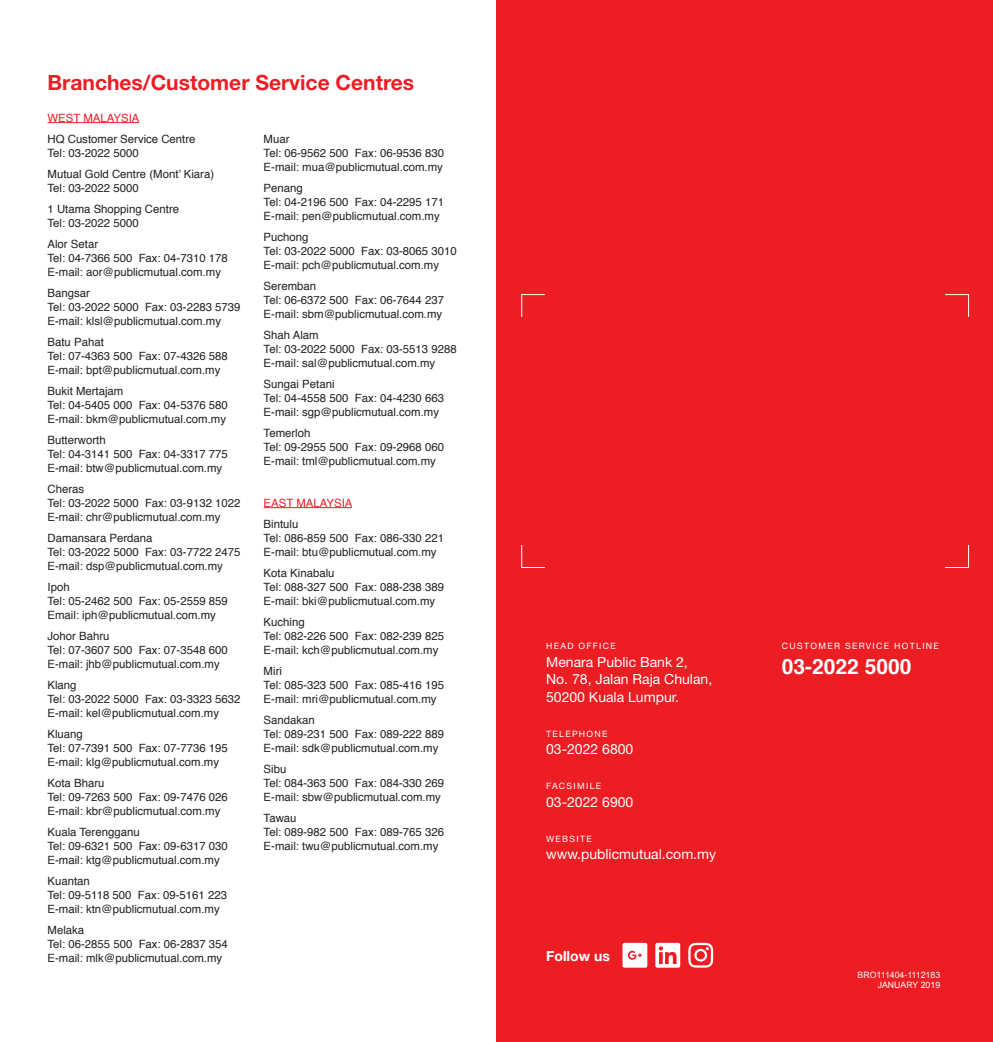
<style>
.page{position:relative;width:993px;height:1042px;background:#fff}
.page>*{position:absolute;margin:0;border:0;box-sizing:border-box;transform-origin:0 0}
.t1{font:700 21px "Helvetica Neue LT Std";color:#ed1d24}
.t2{font:700 21px "Helvetica";color:#fff}
.t3{font:14px/17.5px "Helvetica Neue LT Std";color:#fff}
.t4{font:700 14px "Helvetica Neue";color:#fff}
.t5{font:11.38px/14px "Helvetica";color:#231f20}
.t6{font:11.38px "Helvetica";color:#ed1d24}
.t7{font:8.75px "Helvetica Neue LT Std";letter-spacing:.15em;color:#fff}
.t8{font:8.75px/10.5px "Arial";color:#fff;text-align:right}
</style>
<div class="page">
<div style="left:496px;top:0;width:496px;height:1042px;background:#ed1d24"></div>
<div style="left:655px;top:943px;width:25px;height:24px;background:#fff;border-radius:2px"></div>
<svg style="left:658px;top:946px;width:18px;height:18px"></svg>
<div style="left:622px;top:943px;width:25px;height:24px;background:#fff;border-radius:2px"></div>
<svg style="left:627px;top:950px;width:14px;height:10px"></svg>
<svg style="left:688px;top:943px;width:25px;height:24px"></svg>
<hr style="left:47px;top:122px;width:92px;height:1px;background:#ed1d24">
<hr style="left:263px;top:507px;width:89px;height:1px;background:#ed1d24">
<h1 class="t1" style="left:47px;top:70px;width:368px">Branches/Customer Service Centres</h1>
<p class="t6" style="left:47px;top:109px;width:93px">WEST MALAYSIA</p>
<p class="t5" style="left:47px;top:132px;width:149px">HQ Customer Service Centre<br>Tel: 03-2022 5000</p>
<p class="t5" style="left:47px;top:167px;width:168px">Mutual Gold Centre (Mont’ Kiara)<br>Tel: 03-2022 5000</p>
<p class="t5" style="left:47px;top:202px;width:133px">1 Utama Shopping Centre<br>Tel: 03-2022 5000</p>
<p class="t5" style="left:47px;top:237px;width:182px">Alor Setar<br>Tel: 04-7366 500 Fax: 04-7310 178<br>E-mail: aor@publicmutual.com.my</p>
<p class="t5" style="left:47px;top:286px;width:194px">Bangsar<br>Tel: 03-2022 5000 Fax: 03-2283 5739<br>E-mail: klsl@publicmutual.com.my</p>
<p class="t5" style="left:47px;top:335px;width:182px">Batu Pahat<br>Tel: 07-4363 500 Fax: 07-4326 588<br>E-mail: bpt@publicmutual.com.my</p>
<p class="t5" style="left:47px;top:384px;width:182px">Bukit Mertajam<br>Tel: 04-5405 000 Fax: 04-5376 580<br>E-mail: bkm@publicmutual.com.my</p>
<p class="t5" style="left:47px;top:433px;width:182px">Butterworth<br>Tel: 04-3141 500 Fax: 04-3317 775<br>E-mail: btw@publicmutual.com.my</p>
<p class="t5" style="left:47px;top:482px;width:194px">Cheras<br>Tel: 03-2022 5000 Fax: 03-9132 1022<br>E-mail: chr@publicmutual.com.my</p>
<p class="t5" style="left:47px;top:531px;width:194px">Damansara Perdana<br>Tel: 03-2022 5000 Fax: 03-7722 2475<br>E-mail: dsp@publicmutual.com.my</p>
<p class="t5" style="left:47px;top:580px;width:182px">Ipoh<br>Tel: 05-2462 500 Fax: 05-2559 859<br>Email: iph@publicmutual.com.my</p>
<p class="t5" style="left:47px;top:629px;width:182px">Johor Bahru<br>Tel: 07-3607 500 Fax: 07-3548 600<br>E-mail: jhb@publicmutual.com.my</p>
<p class="t5" style="left:47px;top:678px;width:194px">Klang<br>Tel: 03-2022 5000 Fax: 03-3323 5632<br>E-mail: kel@publicmutual.com.my</p>
<p class="t5" style="left:47px;top:727px;width:182px">Kluang<br>Tel: 07-7391 500 Fax: 07-7736 195<br>E-mail: klg@publicmutual.com.my</p>
<p class="t5" style="left:47px;top:776px;width:182px">Kota Bharu<br>Tel: 09-7263 500 Fax: 09-7476 026<br>E-mail: kbr@publicmutual.com.my</p>
<p class="t5" style="left:47px;top:825px;width:182px">Kuala Terengganu<br>Tel: 09-6321 500 Fax: 09-6317 030<br>E-mail: ktg@publicmutual.com.my</p>
<p class="t5" style="left:47px;top:874px;width:181px">Kuantan<br>Tel: 09-5118 500 Fax: 09-5161 223<br>E-mail: ktn@publicmutual.com.my</p>
<p class="t5" style="left:47px;top:923px;width:182px">Melaka<br>Tel: 06-2855 500 Fax: 06-2837 354<br>E-mail: mlk@publicmutual.com.my</p>
<p class="t5" style="left:263px;top:132px;width:182px">Muar<br>Tel: 06-9562 500 Fax: 06-9536 830<br>E-mail: mua@publicmutual.com.my</p>
<p class="t5" style="left:263px;top:181px;width:182px">Penang<br>Tel: 04-2196 500 Fax: 04-2295 171<br>E-mail: pen@publicmutual.com.my</p>
<p class="t5" style="left:263px;top:230px;width:194px">Puchong<br>Tel: 03-2022 5000 Fax: 03-8065 3010<br>E-mail: pch@publicmutual.com.my</p>
<p class="t5" style="left:263px;top:279px;width:182px">Seremban<br>Tel: 06-6372 500 Fax: 06-7644 237<br>E-mail: sbm@publicmutual.com.my</p>
<p class="t5" style="left:263px;top:328px;width:194px">Shah Alam<br>Tel: 03-2022 5000 Fax: 03-5513 9288<br>E-mail: sal@publicmutual.com.my</p>
<p class="t5" style="left:263px;top:377px;width:182px">Sungai Petani<br>Tel: 04-4558 500 Fax: 04-4230 663<br>E-mail: sgp@publicmutual.com.my</p>
<p class="t5" style="left:263px;top:426px;width:182px">Temerloh<br>Tel: 09-2955 500 Fax: 09-2968 060<br>E-mail: tml@publicmutual.com.my</p>
<p class="t6" style="left:263px;top:494px;width:90px">EAST MALAYSIA</p>
<p class="t5" style="left:263px;top:517px;width:182px">Bintulu<br>Tel: 086-859 500 Fax: 086-330 221<br>E-mail: btu@publicmutual.com.my</p>
<p class="t5" style="left:263px;top:566px;width:182px">Kota Kinabalu<br>Tel: 088-327 500 Fax: 088-238 389<br>E-mail: bki@publicmutual.com.my</p>
<p class="t5" style="left:263px;top:615px;width:182px">Kuching<br>Tel: 082-226 500 Fax: 082-239 825<br>E-mail: kch@publicmutual.com.my</p>
<p class="t5" style="left:263px;top:664px;width:182px">Miri<br>Tel: 085-323 500 Fax: 085-416 195<br>E-mail: mri@publicmutual.com.my</p>
<p class="t5" style="left:263px;top:713px;width:182px">Sandakan<br>Tel: 089-231 500 Fax: 089-222 889<br>E-mail: sdk@publicmutual.com.my</p>
<p class="t5" style="left:263px;top:762px;width:182px">Sibu<br>Tel: 084-363 500 Fax: 084-330 269<br>E-mail: sbw@publicmutual.com.my</p>
<p class="t5" style="left:263px;top:811px;width:182px">Tawau<br>Tel: 089-982 500 Fax: 089-765 326<br>E-mail: twu@publicmutual.com.my</p>
<p class="t7" style="left:546px;top:641px;width:71px">HEAD OFFICE</p>
<p class="t3" style="left:546px;top:653px;width:167px">Menara Public Bank 2,<br>No. 78, Jalan Raja Chulan,<br>50200 Kuala Lumpur.</p>
<p class="t7" style="left:546px;top:728px;width:63px">TELEPHONE</p>
<p class="t3" style="left:546px;top:740px;width:89px">03-2022 6800</p>
<p class="t7" style="left:546px;top:781px;width:57px">FACSIMILE</p>
<p class="t3" style="left:546px;top:793px;width:89px">03-2022 6900</p>
<p class="t7" style="left:546px;top:833px;width:47px">WEBSITE</p>
<p class="t3" style="left:546px;top:845px;width:171px">www.publicmutual.com.my</p>
<p class="t4" style="left:546px;top:945px;width:65px">Follow us</p>
<p class="t7" style="left:781px;top:641px;width:158px">CUSTOMER SERVICE HOTLINE</p>
<h1 class="t2" style="left:781px;top:649px;width:131px">03-2022 5000</h1>
<p class="t8" style="left:857px;top:969px;width:84px">BRO111404-1112183<br>JANUARY 2019</p>
</div>
